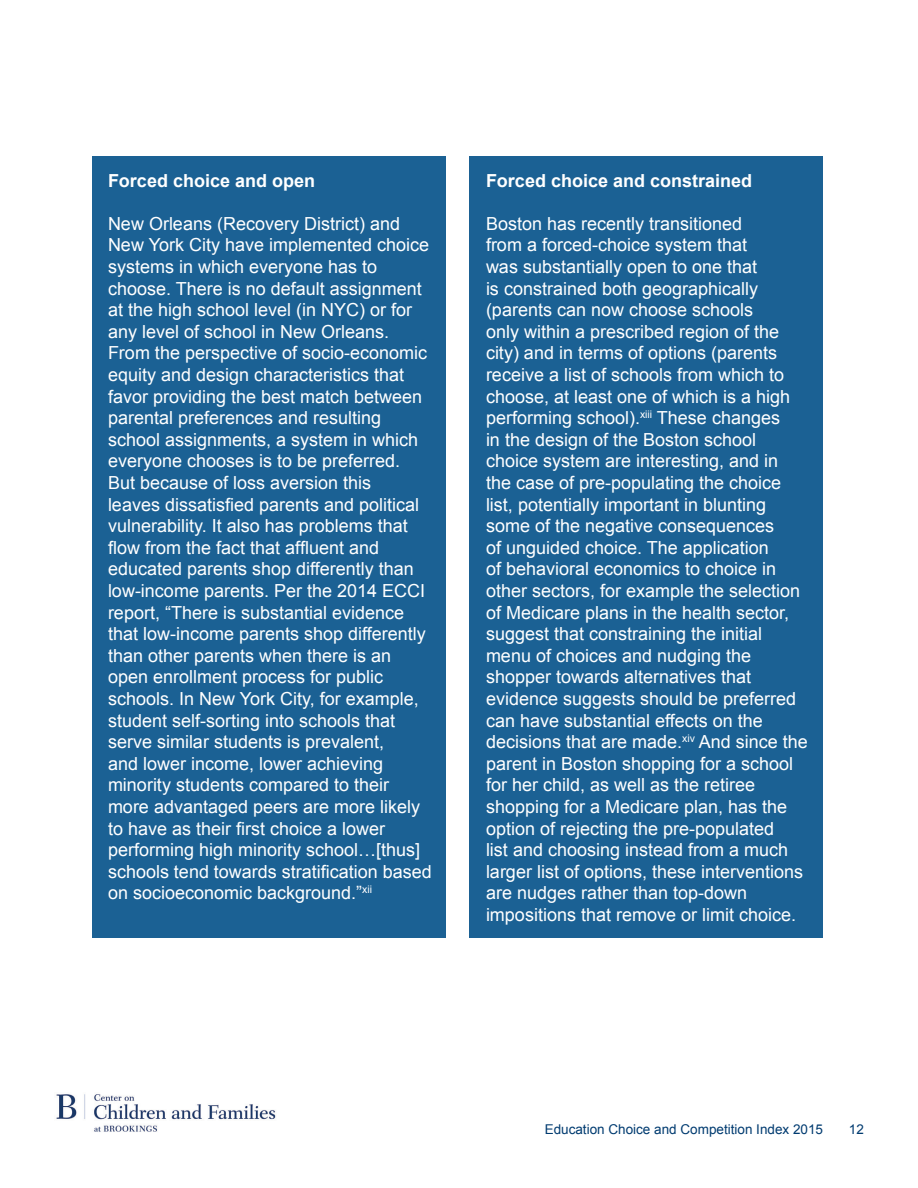
<style>
.page{position:relative;width:918px;height:1188px;background:#fff}
.page>*{position:absolute;margin:0;border:0;box-sizing:border-box;transform-origin:0 0}
.Body_Text_Arial{font:18px/21.6px "Arial";color:#fff}
.Body_Text_Arial-2{font:700 18px "Arial";color:#fff}
.t1{font:13.5px "Arial";color:#003b70}
</style>
<div class="page">
<img style="left:56px;top:1094px;width:220px;height:38px">
<div style="left:470px;top:156px;width:353px;height:782px;background:#1b6194"></div>
<div style="left:92px;top:156px;width:354px;height:781px;background:#1b6194"></div>
<p class="Body_Text_Arial-2" style="left:108px;top:168px;width:209px">Forced choice and open</p>
<p class="Body_Text_Arial" style="left:108px;top:213px;width:325px">New Orleans (Recovery District) and New York City have implemented choice systems in which everyone has to choose. There is no default assignment at the high school level (in NYC) or for any level of school in New Orleans.<br>From the perspective of socio-economic equity and design characteristics that favor providing the best match between parental preferences and resulting school assignments, a system in which everyone chooses is to be preferred.<br>But because of loss aversion this<br>leaves dissatisfied parents and political vulnerability. It also has problems that flow from the fact that affluent and educated parents shop differently than low-income parents. Per the 2014 ECCI report, “There is substantial evidence that low-income parents shop differently than other parents when there is an open enrollment process for public schools. In New York City, for example, student self-sorting into schools that serve similar students is prevalent,<br>and lower income, lower achieving minority students compared to their more advantaged peers are more likely to have as their first choice a lower performing high minority school…[thus] schools tend towards stratification based on socioeconomic background.”<sup>xii</sup></p>
<p class="Body_Text_Arial-2" style="left:486px;top:168px;width:268px">Forced choice and constrained</p>
<p class="Body_Text_Arial" style="left:486px;top:213px;width:324px">Boston has recently transitioned<br>from a forced-choice system that<br>was substantially open to one that<br>is constrained both geographically (parents can now choose schools<br>only within a prescribed region of the city) and in terms of options (parents receive a list of schools from which to choose, at least one of which is a high performing school).<sup>xiii</sup> These changes<br>in the design of the Boston school choice system are interesting, and in<br>the case of pre-populating the choice list, potentially important in blunting some of the negative consequences<br>of unguided choice. The application<br>of behavioral economics to choice in other sectors, for example the selection of Medicare plans in the health sector, suggest that constraining the initial menu of choices and nudging the shopper towards alternatives that evidence suggests should be preferred can have substantial effects on the decisions that are made.<sup>xiv</sup> And since the parent in Boston shopping for a school for her child, as well as the retiree shopping for a Medicare plan, has the option of rejecting the pre-populated<br>list and choosing instead from a much larger list of options, these interventions are nudges rather than top-down impositions that remove or limit choice.</p>
<p class="t1" style="left:545px;top:1120px;width:280px">Education Choice and Competition Index 2015</p>
<p class="t1" style="left:849px;top:1120px;width:17px">12</p>
</div>
